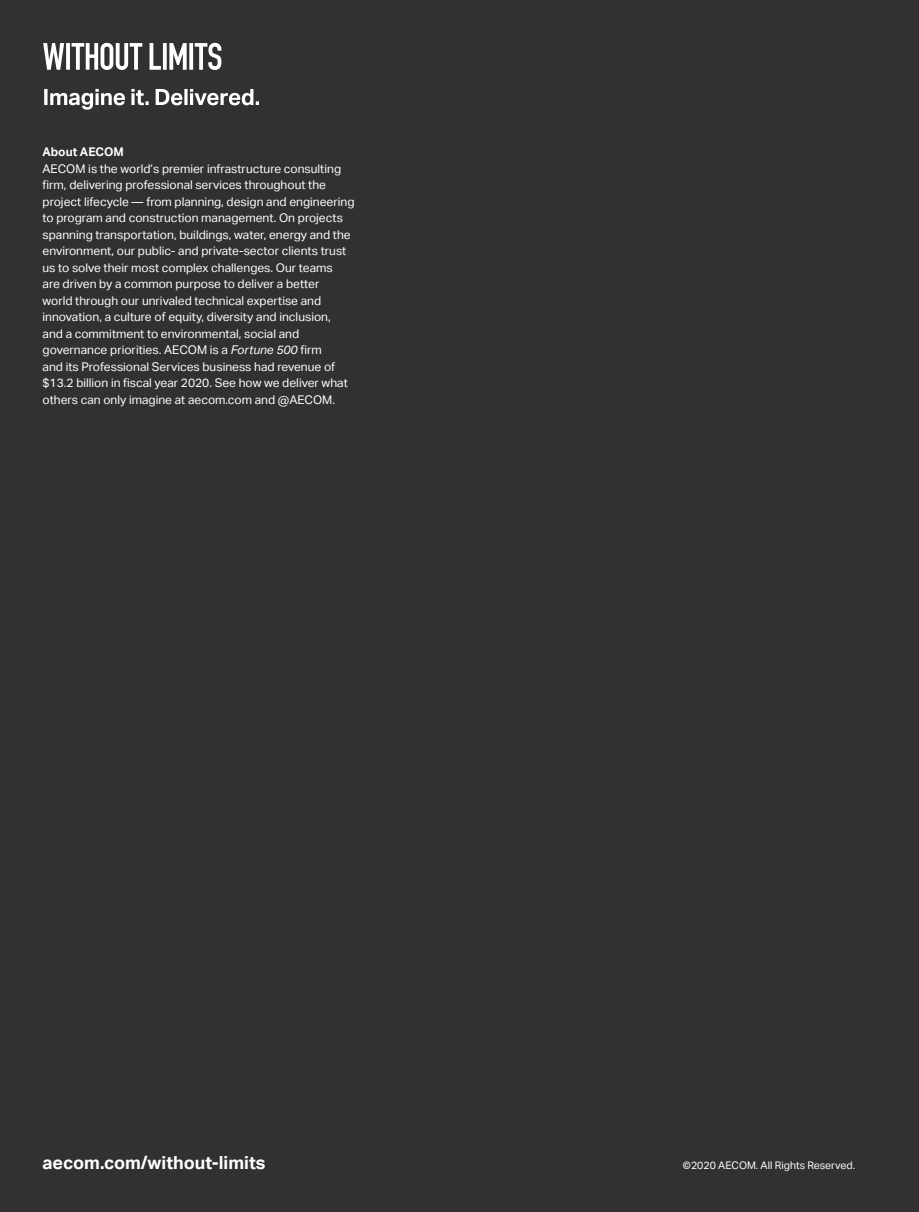
<style>
.page{position:relative;width:919px;height:1212px;background:#fff}
.page>*{position:absolute;margin:0;border:0;box-sizing:border-box;transform-origin:0 0}
.t1{font:700 18px "AECOM Sans";color:#fff}
.t2{font:12px/16.5px "AECOM Sans";color:#fff}
.t3{font:700 12px "AECOM Sans";color:#fff}
.t4{font:10.5px "AECOM Sans";color:#fff}
.s1{font-style:italic}
</style>
<div class="page">
<div style="left:0;top:0;width:918px;height:1212px;background:#323032"></div>
<svg style="left:44px;top:89px;width:215px;height:21px"></svg>
<svg style="left:43px;top:43px;width:178px;height:27px"></svg>
<p class="t3" style="left:43px;top:145px;width:83px">About AECOM</p>
<p class="t2" style="left:43px;top:161px;width:313px">AECOM is the world’s premier infrastructure consulting firm, delivering professional services throughout the project lifecycle — from planning, design and engineering to program and construction management. On projects spanning transportation, buildings, water, energy and the environment, our public- and private-sector clients trust us to solve their most complex challenges. Our teams<br>are driven by a common purpose to deliver a better<br>world through our unrivaled technical expertise and innovation, a culture of equity, diversity and inclusion,<br>and a commitment to environmental, social and governance priorities. AECOM is a <span class="s1">Fortune 500</span> firm<br>and its Professional Services business had revenue of $13.2 billion in fiscal year 2020. See how we deliver what others can only imagine at aecom.com and @AECOM.</p>
<h1 class="t1" style="left:43px;top:1152px;width:224px">aecom.com/without-limits</h1>
<p class="t4" style="left:682px;top:1161px;width:174px">©2020 AECOM. All Rights Reserved.</p>
</div>
